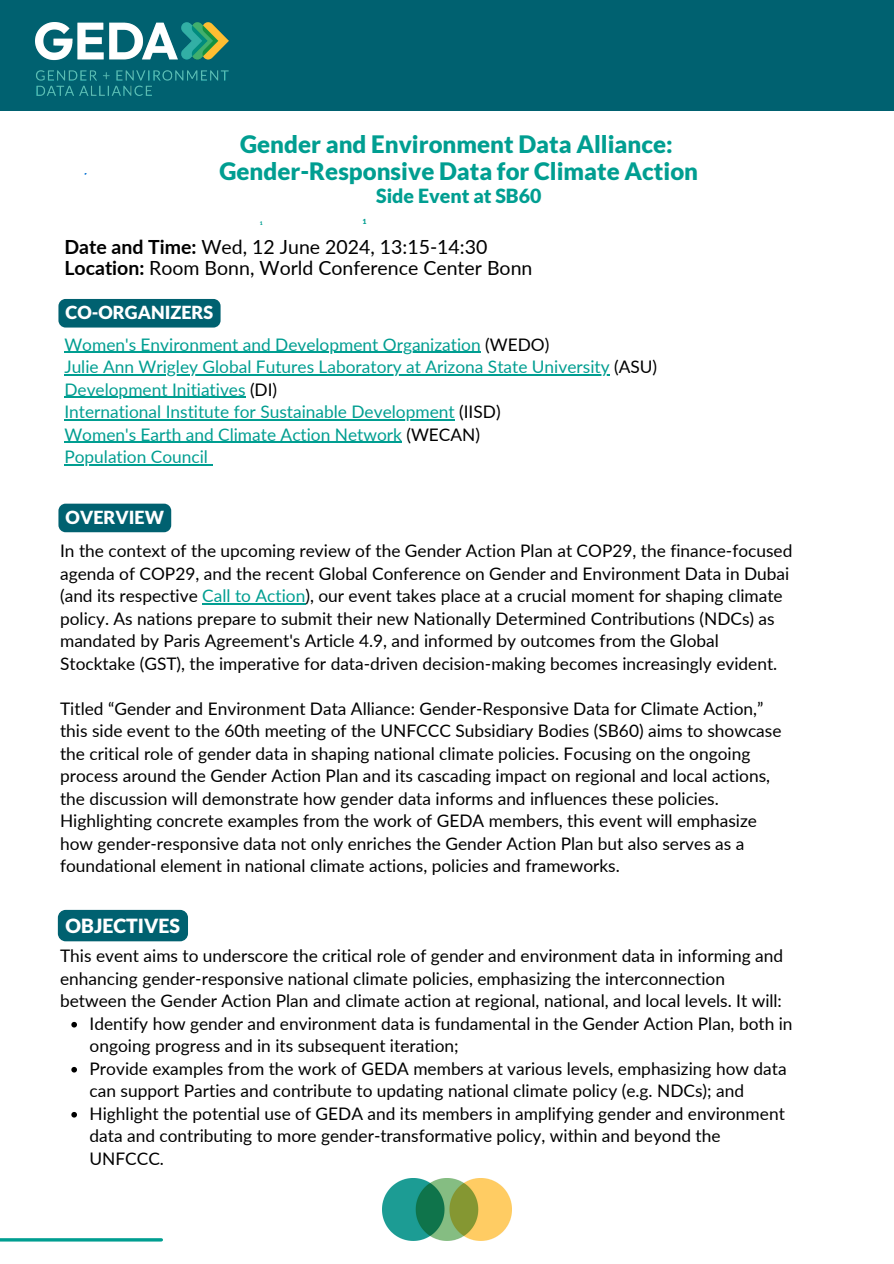
<style>
.page{position:relative;width:894px;height:1264px;background:#fff}
.page>*{position:absolute;margin:0;border:0;box-sizing:border-box;transform-origin:0 0}
.t1{font:900 24px/27px "Lato";color:#009e91;text-align:center}
.t2{font:19.5px/20.2px "Lato";color:#000}
.t3{font:900 19.5px "Lato";color:#009e91}
.t4{font:900 19.5px "Lato";color:#fff}
.t5{font:900 18px "Lato";color:#fff}
.t6{font:17.25px/22.5px "Lato";color:#000}
.t7{font:17.25px "Lato";color:#009e91}
.t8{font:900 7.05px "Lato";color:#009e91}
.t9{font:900 4.95px "Lato";color:#009e91}
.s1{font-weight:700}
.s2{color:#000}
.s3{color:#009e91}
</style>
<div class="page">
<div style="left:0;top:0;width:893px;height:111px;background:#006170"></div>
<img style="left:35px;top:22px;width:194px;height:74px">
<img style="left:383px;top:1178px;width:128px;height:62px">
<hr style="left:0;top:1238px;width:161px;height:3px;background:#009e91">
<div style="left:58px;top:503px;width:113px;height:29px;background:#006170;border-radius:7px"></div>
<hr style="left:202px;top:603px;width:103px;height:1px;background:#009e91">
<svg style="left:71px;top:1021px;width:6px;height:6px"></svg>
<svg style="left:71px;top:1066px;width:6px;height:6px"></svg>
<svg style="left:71px;top:1112px;width:6px;height:5px"></svg>
<div style="left:58px;top:909px;width:130px;height:32px;background:#006170;border-radius:8px"></div>
<hr style="left:64px;top:351px;width:416px;height:2px;background:#009e91">
<hr style="left:64px;top:374px;width:545px;height:1px;background:#009e91">
<hr style="left:64px;top:396px;width:181px;height:2px;background:#009e91">
<hr style="left:64px;top:419px;width:390px;height:1px;background:#009e91">
<hr style="left:64px;top:441px;width:338px;height:2px;background:#009e91">
<hr style="left:64px;top:464px;width:144px;height:1px;background:#009e91">
<div style="left:58px;top:299px;width:162px;height:28px;background:#006170;border-radius:7px"></div>
<p class="t1" style="left:219px;top:130px;width:480px">Gender and Environment Data Alliance:<br>Gender-Responsive Data for Climate Action</p>
<p class="t3" style="left:376px;top:183px;width:167px">Side Event at SB60</p>
<p class="t9" style="left:260px;top:220px;width:4px">1</p>
<p class="t8" style="left:362px;top:217px;width:6px">1</p>
<p class="t2" style="left:64px;top:236px;width:469px"><span class="s1">Date and Time:</span> Wed, 12 June 2024, 13:15-14:30<br><span class="s1">Location:</span> Room Bonn, World Conference Center Bonn</p>
<p class="t5" style="left:66px;top:302px;width:149px">CO-ORGANIZERS</p>
<p class="t7" style="left:64px;top:333px;width:486px">Women's Environment and Development Organization <span class="s2">(WEDO)</span></p>
<p class="t7" style="left:64px;top:356px;width:594px">Julie Ann Wrigley Global Futures Laboratory at Arizona State University <span class="s2">(ASU)</span></p>
<p class="t7" style="left:64px;top:378px;width:214px">Development Initiatives <span class="s2">(DI)</span></p>
<p class="t7" style="left:64px;top:401px;width:437px">International Institute for Sustainable Development <span class="s2">(IISD)</span></p>
<h2 class="t7" style="left:64px;top:423px;width:417px">Women's Earth and Climate Action Network <span class="s2">(WECAN)</span></h2>
<p class="t7" style="left:64px;top:446px;width:145px">Population Council</p>
<h3 class="t5" style="left:66px;top:506px;width:100px">OVERVIEW</h3>
<p class="t6" style="left:60px;top:539px;width:733px">In the context of the upcoming review of the Gender Action Plan at COP29, the finance-focused agenda of COP29, and the recent Global Conference on Gender and Environment Data in Dubai (and its respective <span class="s3">Call to Action</span>), our event takes place at a crucial moment for shaping climate policy. As nations prepare to submit their new Nationally Determined Contributions (NDCs) as mandated by Paris Agreement's Article 4.9, and informed by outcomes from the Global Stocktake (GST), the imperative for data-driven decision-making becomes increasingly evident.</p>
<p class="t6" style="left:60px;top:696px;width:722px">Titled “Gender and Environment Data Alliance: Gender-Responsive Data for Climate Action,” this side event to the 60th meeting of the UNFCCC Subsidiary Bodies (SB60) aims to showcase the critical role of gender data in shaping national climate policies. Focusing on the ongoing process around the Gender Action Plan and its cascading impact on regional and local actions, the discussion will demonstrate how gender data informs and influences these policies.<br>Highlighting concrete examples from the work of GEDA members, this event will emphasize how gender-responsive data not only enriches the Gender Action Plan but also serves as a foundational element in national climate actions, policies and frameworks.</p>
<h2 class="t4" style="left:66px;top:913px;width:116px">OBJECTIVES</h2>
<p class="t6" style="left:60px;top:944px;width:724px">This event aims to underscore the critical role of gender and environment data in informing and enhancing gender-responsive national climate policies, emphasizing the interconnection between the Gender Action Plan and climate action at regional, national, and local levels. It will:</p>
<p class="t6" style="left:89px;top:1011px;width:704px">Identify how gender and environment data is fundamental in the Gender Action Plan, both in ongoing progress and in its subsequent iteration;</p>
<p class="t6" style="left:89px;top:1056px;width:698px">Provide examples from the work of GEDA members at various levels, emphasizing how data can support Parties and contribute to updating national climate policy (e.g. NDCs); and</p>
<p class="t6" style="left:89px;top:1101px;width:696px">Highlight the potential use of GEDA and its members in amplifying gender and environment data and contributing to more gender-transformative policy, within and beyond the<br>UNFCCC.</p>
</div>
